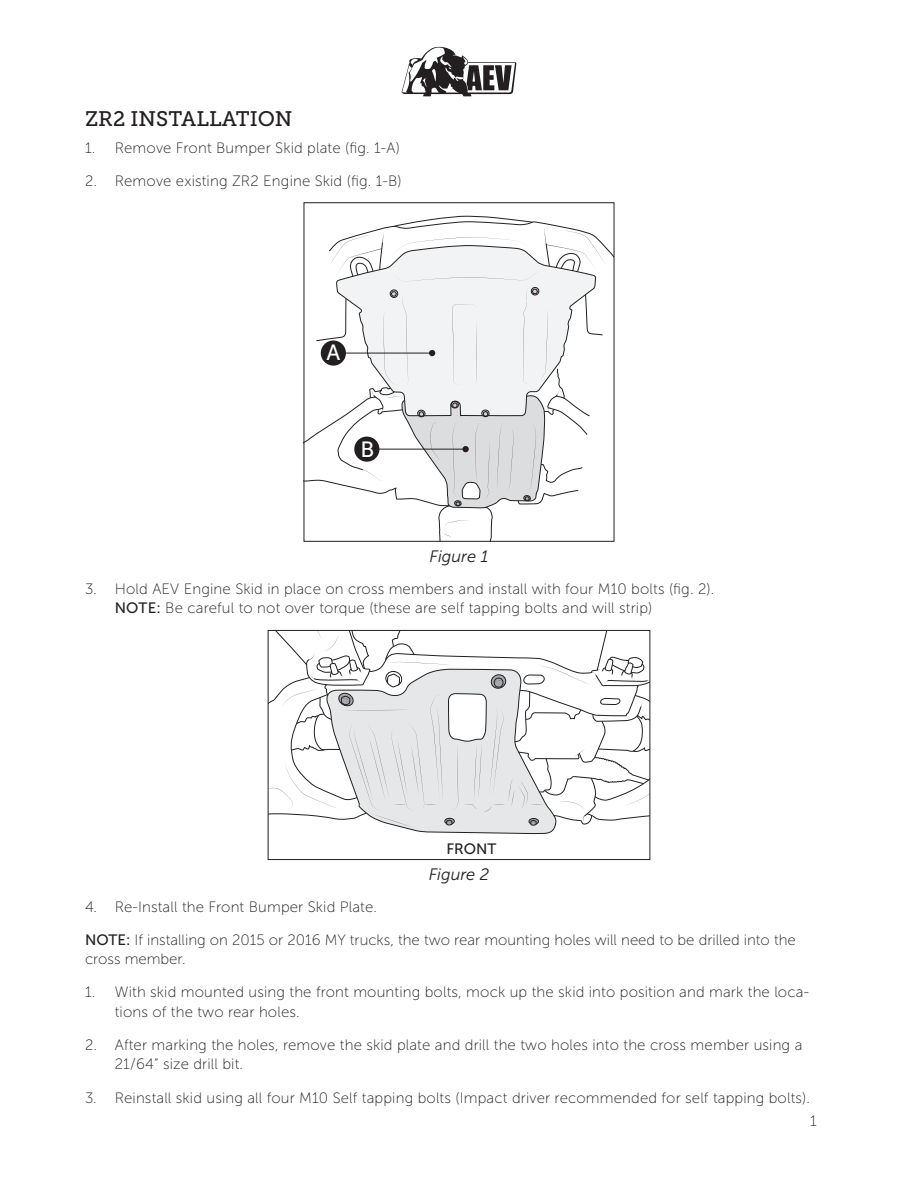
<style>
.page{position:relative;width:918px;height:1188px;background:#fff}
.page>*{position:absolute;margin:0;border:0;box-sizing:border-box;transform-origin:0 0}
.t1{font:22.05px "Museo Sans 500";color:#fff}
.Step_Header{font:21px "Museo Slab 500";color:#231f20}
.photo{font:italic 16.5px "Museo Sans 300";color:#231f20}
.body{font:15px/19.5px "Museo Sans 100";letter-spacing:.01em;color:#231f20}
.t2{font:15px "Museo Sans 500";color:#231f20}
.s1{font-family:"Museo Sans 500"}
</style>
<div class="page">
<svg style="left:402px;top:47px;width:114px;height:49px"></svg>
<svg style="left:306px;top:216px;width:306px;height:324px"></svg>
<div style="left:304px;top:202px;width:310px;height:340px;border:1px solid #231f20"></div>
<svg style="left:270px;top:632px;width:378px;height:202px"></svg>
<div style="left:268px;top:630px;width:382px;height:230px;border:1px solid #231f20"></div>
<p class="Step_Header" style="left:85px;top:107px;width:209px">ZR2 INSTALLATION</p>
<p class="body" style="left:85px;top:138px;width:316px">1. Remove Front Bumper Skid plate (fig. 1-A)</p>
<p class="body" style="left:85px;top:171px;width:318px">2. Remove existing ZR2 Engine Skid (fig. 1-B)</p>
<p class="t1" style="left:327px;top:340px;width:15px">A</p>
<p class="t1" style="left:360px;top:437px;width:15px">B</p>
<p class="photo" style="left:430px;top:547px;width:60px">Figure 1</p>
<p class="body" style="left:115px;top:579px;width:601px;text-indent:-30px">3. Hold AEV Engine Skid in place on cross members and install with four M10 bolts (fig. 2).<br><span class="s1">NOTE:</span> Be careful to not over torque (these are self tapping bolts and will strip)</p>
<p class="t2" style="left:446px;top:841px;width:51px">FRONT</p>
<p class="photo" style="left:429px;top:865px;width:62px">Figure 2</p>
<p class="body" style="left:85px;top:897px;width:294px">4. Re-Install the Front Bumper Skid Plate.</p>
<p class="body" style="left:85px;top:930px;width:712px"><span class="s1">NOTE:</span> If installing on 2015 or 2016 MY trucks, the two rear mounting holes will need to be drilled into the cross member.</p>
<p class="body" style="left:115px;top:983px;width:696px;text-indent:-30px">1. With skid mounted using the front mounting bolts, mock up the skid into position and mark the loca&shy;tions of the two rear holes.</p>
<p class="body" style="left:115px;top:1035px;width:689px;text-indent:-30px">2. After marking the holes, remove the skid plate and drill the two holes into the cross member using a<br>21/64” size drill bit.</p>
<p class="body" style="left:85px;top:1088px;width:727px">3. Reinstall skid using all four M10 Self tapping bolts (Impact driver recommended for self tapping bolts).</p>
<p class="body" style="left:810px;top:1112px;width:8px">1</p>
</div>
